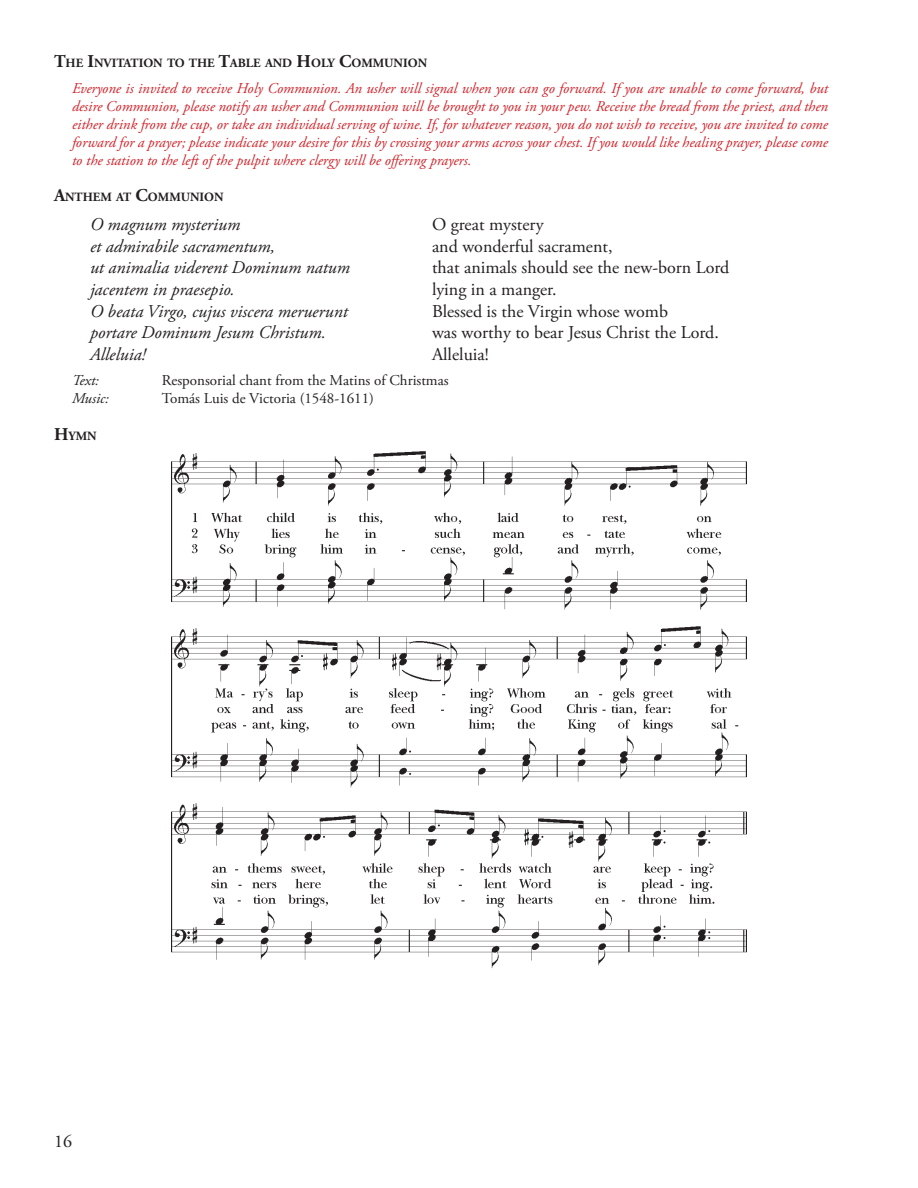
<style>
.page{position:relative;width:918px;height:1188px;background:#fff}
.page>*{position:absolute;margin:0;border:0;box-sizing:border-box;transform-origin:0 0}
.t1{font:italic 18px "Adobe Garamond Pro";color:#231f20}
.t2{font:18px "Adobe Garamond Pro";color:#231f20}
.t3{font:italic 15px/18px "Adobe Garamond Pro";color:#d1232a;text-align:justify}
.t4{font:15px "Adobe Garamond Pro";color:#231f20}
.t5{font:italic 15px "Adobe Garamond Pro";color:#231f20}
.t6{font:700 12.6px "Adobe Garamond Pro";color:#231f20}
.s1{font-size:18px}
</style>
<div class="page">
<img style="left:172px;top:451px;width:574px;height:517px">
<p class="t6" style="left:54px;top:56px;width:375px"><span class="s1">T</span>HE <span class="s1">I</span>NVITATION TO THE <span class="s1">T</span>ABLE AND <span class="s1">H</span>OLY <span class="s1">C</span>OMMUNION</p>
<p class="t3" style="left:72px;top:79px;width:758px">Everyone is invited to receive Holy Communion. An usher will signal when you can go forward. If you are unable to come forward, but desire Communion, please notify an usher and Communion will be brought to you in your pew. Receive the bread from the priest, and then either drink from the cup, or take an individual serving of wine. If, for whatever reason, you do not wish to receive, you are invited to come forward for a prayer; please indicate your desire for this by crossing your arms across your chest. If you would like healing prayer, please come to the station to the left of the pulpit where clergy will be offering prayers.</p>
<p class="t6" style="left:54px;top:190px;width:171px"><span class="s1">A</span>NTHEM AT <span class="s1">C</span>OMMUNION</p>
<p class="t1" style="left:90px;top:214px;width:152px">O magnum mysterium</p>
<p class="t2" style="left:432px;top:214px;width:113px">O great mystery</p>
<p class="t1" style="left:90px;top:235px;width:187px">et admirabile sacramentum,</p>
<p class="t2" style="left:432px;top:235px;width:182px">and wonderful sacrament,</p>
<p class="t1" style="left:90px;top:257px;width:262px">ut animalia viderent Dominum natum</p>
<p class="t2" style="left:432px;top:257px;width:299px">that animals should see the new-born Lord</p>
<p class="t1" style="left:90px;top:279px;width:146px">jacentem in praesepio.</p>
<p class="t2" style="left:432px;top:279px;width:126px">lying in a manger.</p>
<p class="t1" style="left:90px;top:300px;width:259px">O beata Virgo, cujus viscera meruerunt</p>
<p class="t2" style="left:432px;top:300px;width:238px">Blessed is the Virgin whose womb</p>
<p class="t1" style="left:90px;top:322px;width:238px">portare Dominum Jesum Christum.</p>
<p class="t2" style="left:432px;top:322px;width:288px">was worthy to bear Jesus Christ the Lord.</p>
<p class="t1" style="left:90px;top:343px;width:57px">Alleluia!</p>
<p class="t2" style="left:432px;top:343px;width:58px">Alleluia!</p>
<p class="t5" style="left:72px;top:372px;width:29px">Text:</p>
<p class="t4" style="left:162px;top:372px;width:288px">Responsorial chant from the Matins of Christmas</p>
<p class="t5" style="left:72px;top:390px;width:39px">Music:</p>
<p class="t4" style="left:162px;top:390px;width:214px">Tomás Luis de Victoria (1548-1611)</p>
<p class="t6" style="left:54px;top:429px;width:44px"><span class="s1">H</span>YMN</p>
<p class="t2" style="left:54px;top:1131px;width:19px">16</p>
</div>
